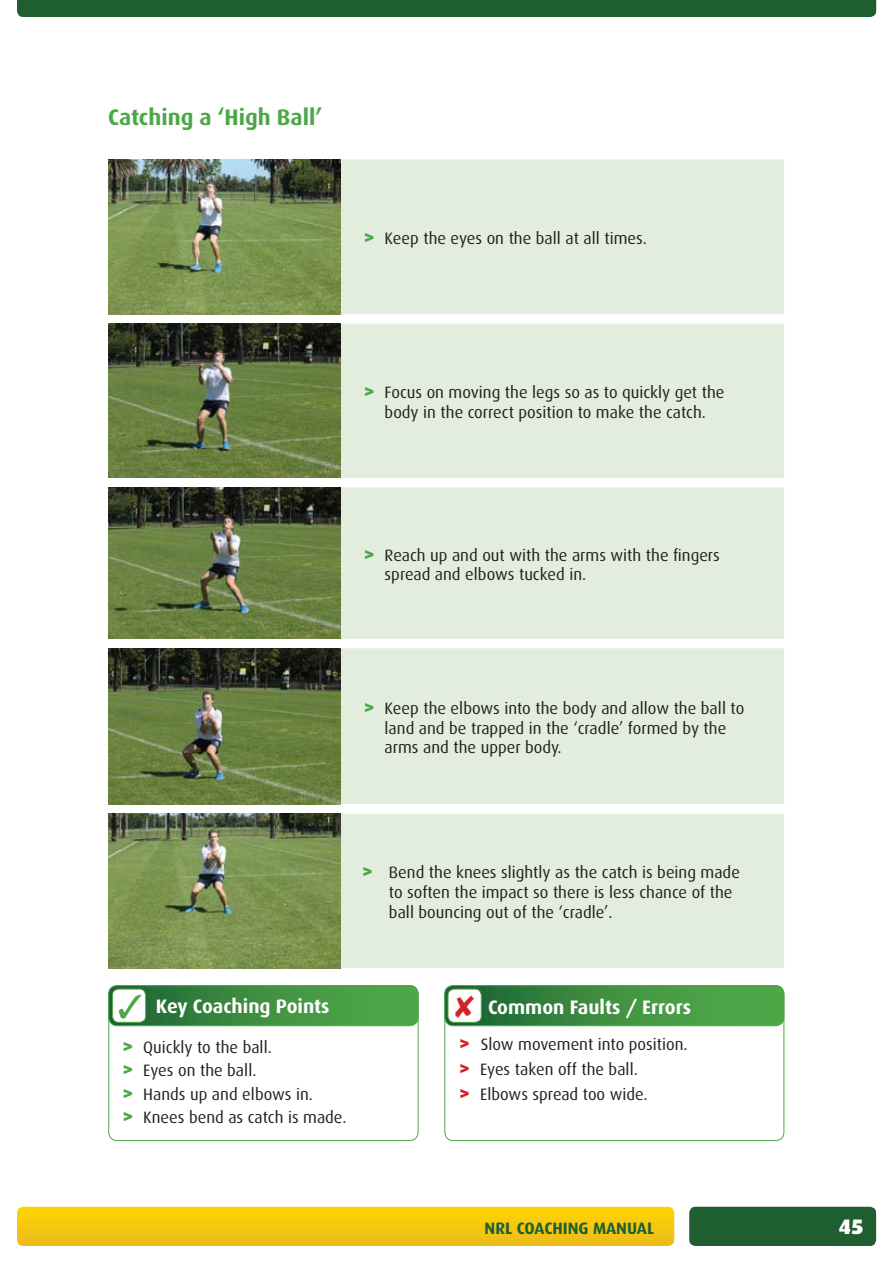
<style>
.page{position:relative;width:893px;height:1263px;background:#fff}
.page>*{position:absolute;margin:0;border:0;box-sizing:border-box;transform-origin:0 0}
.t1{font:700 22.5px "Dax";color:#4ca747}
.t2{font:900 21px "Dax";color:#fff}
.t3{font:700 19.5px "Dax";color:#fff}
.t4{font:16.5px/19.8px "Dax";color:#231f20}
.t5{font:700 16.5px "Dax";color:#1e5e31}
.s1{font-weight:900;font-size:19.5px;color:#4ca747}
.s2{color:#4ca747}
.s3{color:#d1232a}
.s4{font-weight:900;font-size:19.5px;color:#d1232a}
</style>
<div class="page">
<div style="left:689px;top:1207px;width:187px;height:39px;background:#1e5e31;border-radius:6px"></div>
<div style="left:17px;top:1207px;width:657px;height:39px;background:#f5c80f;border-radius:6px"></div>
<div style="left:17px;top:0;width:859px;height:17px;background:#1e5e31"></div>
<div style="left:340px;top:159px;width:444px;height:809px;background:#e3eddd"></div>
<svg style="left:108px;top:314px;width:676px;height:499px;background:#e4eddf"></svg>
<img style="left:108px;top:159px;width:232px;height:155px">
<img style="left:108px;top:323px;width:232px;height:155px">
<img style="left:108px;top:487px;width:232px;height:152px">
<img style="left:108px;top:648px;width:232px;height:156px">
<img style="left:108px;top:813px;width:232px;height:155px">
<div style="left:108px;top:985px;width:310px;height:156px;border:1px solid #4ca747;border-radius:9px"></div>
<div style="left:444px;top:985px;width:340px;height:156px;border:1px solid #4ca747;border-radius:9px"></div>
<svg style="left:109px;top:986px;width:309px;height:40px;background:#3f8f41"></svg>
<div style="left:108px;top:985px;width:310px;height:41px;border:1px solid #4ca747;border-radius:9px"></div>
<svg style="left:445px;top:986px;width:339px;height:40px;background:#3f9041"></svg>
<div style="left:444px;top:985px;width:340px;height:41px;border:1px solid #4ca747;border-radius:9px"></div>
<div style="left:112px;top:989px;width:34px;height:33px;background:#fff;border-radius:6px"></div>
<div style="left:112px;top:989px;width:34px;height:34px;border:1px solid #4ca747;border-radius:6px"></div>
<div style="left:448px;top:989px;width:33px;height:33px;background:#fff;border-radius:6px"></div>
<div style="left:448px;top:989px;width:34px;height:34px;border:1px solid #4ca747;border-radius:6px"></div>
<h1 class="t1" style="left:108px;top:105px;width:216px">Catching a ‘High Ball’</h1>
<p class="t4" style="left:363px;top:229px;width:285px"><span class="s1">&gt;</span> Keep the eyes on the ball at all times.</p>
<p class="t4" style="left:363px;top:383px;width:363px;text-align:center"><span class="s1">&gt;</span> Focus on moving the legs so as to quickly get the body in the correct position to make the catch.</p>
<p class="t4" style="left:385px;top:545px;width:337px;text-indent:-21px"><span class="s1">&gt;</span> Reach up and out with the arms with the fingers spread and elbows tucked in.</p>
<p class="t4" style="left:385px;top:698px;width:361px;text-indent:-21px"><span class="s1">&gt;</span> Keep the elbows into the body and allow the ball to land and be trapped in the ‘cradle’ formed by the arms and the upper body.</p>
<p class="t4" style="left:389px;top:863px;width:352px;text-indent:-27px"><span class="s1">&gt;</span> Bend the knees slightly as the catch is being made to soften the impact so there is less chance of the ball bouncing out of the ‘cradle’.</p>
<p class="t3" style="left:118px;top:995px;width:213px"><span class="s2">✓</span> Key Coaching Points</p>
<p class="t4" style="left:122px;top:1035px;width:226px;line-height:23.5px"><span class="s1">&gt;</span> Quickly to the ball.<br><span class="s1">&gt;</span> Eyes on the ball.<br><span class="s1">&gt;</span> Hands up and elbows in.<br><span class="s1">&gt;</span> Knees bend as catch is made.</p>
<p class="t3" style="left:455px;top:996px;width:238px"><span class="s3">✘</span> Common Faults / Errors</p>
<p class="t4" style="left:459px;top:1032px;width:230px;line-height:24.8px"><span class="s4">&gt;</span> Slow movement into position. <span class="s4">&gt;</span> Eyes taken off the ball.<br><span class="s4">&gt;</span> Elbows spread too wide.</p>
<p class="t5" style="left:485px;top:1218px;width:171px">NRL COACHING MANUAL</p>
<p class="t2" style="left:839px;top:1215px;width:27px">45</p>
</div>
